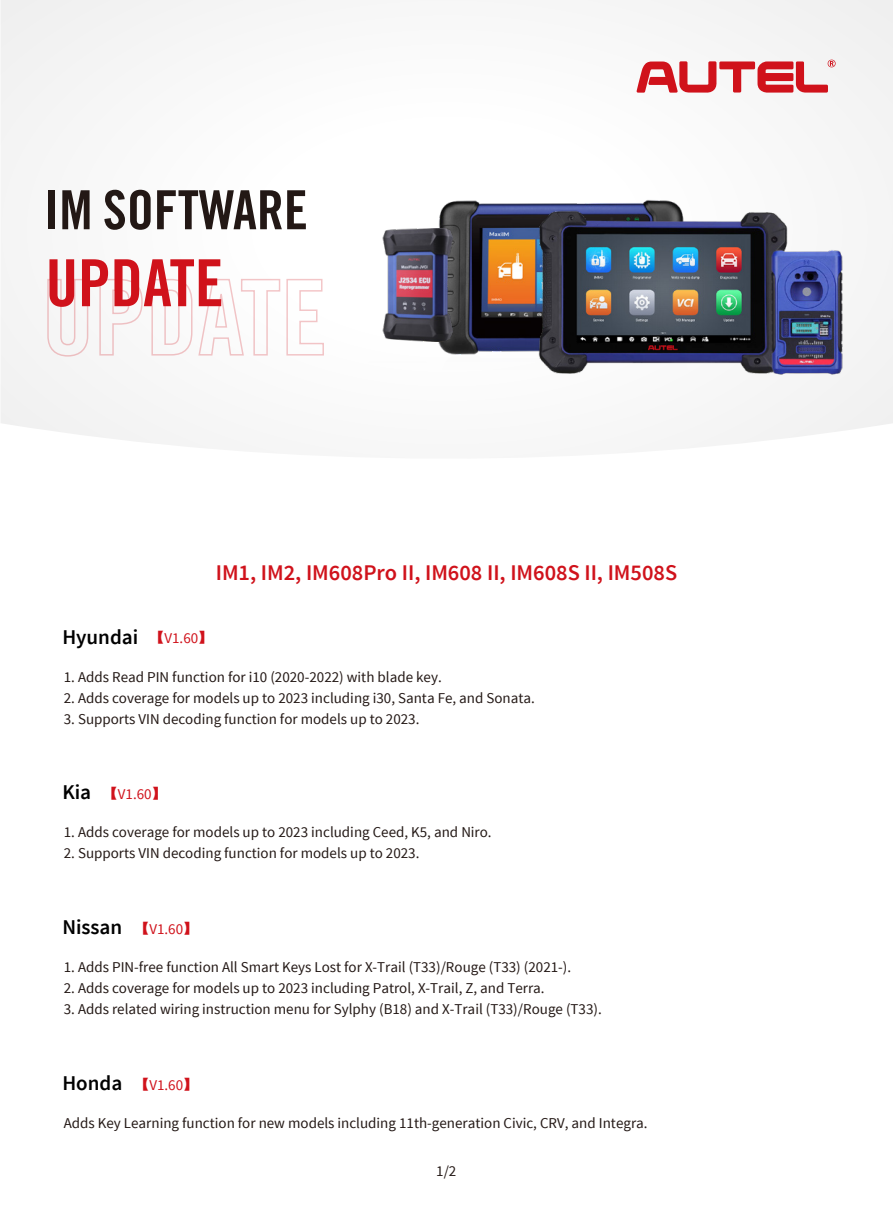
<style>
.page{position:relative;width:893px;height:1212px;background:#fff}
.page>*{position:absolute;margin:0;border:0;box-sizing:border-box;transform-origin:0 0}
.t1{font:64.95px "Trade Gothic LT Std Bd Cn 20";color:#d0121b}
.t2{font:54px "Trade Gothic LT Std Bd Cn 20";color:#231815}
.t3{font:600 22.35px "Source Sans Pro";color:#d0121b}
.t4{font:600 21px "Source Sans Pro";color:#000}
.t5{font:15px "Source Sans Pro";color:#231815}
.t6{font:15px "Source Sans Pro";color:#d0121b}
.s1{font-family:"Adobe Song Std";font-weight:300;font-size:15px;color:#d0121b}
.s2{font-weight:400;font-size:15px;color:#d0121b}
.s3{font-weight:600;font-size:21px;color:#000}
.s4{font-family:"Adobe Song Std";font-weight:300}
</style>
<div class="page">
<svg style="left:1px;top:0;width:892px;height:448px"></svg>
<svg style="left:636px;top:60px;width:200px;height:33px"></svg>
<svg style="left:47px;top:279px;width:42px;height:78px"></svg>
<svg style="left:99px;top:279px;width:44px;height:77px"></svg>
<svg style="left:151px;top:279px;width:138px;height:77px"></svg>
<img style="left:289px;top:127px;width:473px;height:315px">
<img style="left:380px;top:228px;width:72px;height:113px">
<img style="left:536px;top:200px;width:309px;height:183px">
<h2 class="t2" style="left:44px;top:177px;width:265px">IM SOFTWARE</h2>
<h1 class="t1" style="left:46px;top:244px;width:180px">UPDATE</h1>
<h3 class="t3" style="left:216px;top:559px;width:463px">IM1, IM2, IM608Pro II, IM608 II, IM608S II, IM508S</h3>
<h3 class="t4" style="left:62px;top:624px;width:152px">Hyundai <span class="s1">【</span><span class="s2">V1.60</span><span class="s1">】</span></h3>
<p class="t5" style="left:64px;top:667px;width:379px">1. Adds Read PIN function for i10 (2020-2022) with blade key.</p>
<p class="t5" style="left:64px;top:688px;width:473px">2. Adds coverage for models up to 2023 including i30, Santa Fe, and Sonata.</p>
<p class="t5" style="left:64px;top:709px;width:357px">3. Supports VIN decoding function for models up to 2023.</p>
<p class="t6" style="left:62px;top:784px;width:106px"><span class="s3">Kia</span> <span class="s4">【</span>V1.60<span class="s4">】</span></p>
<p class="t5" style="left:64px;top:823px;width:429px">1. Adds coverage for models up to 2023 including Ceed, K5, and Niro.</p>
<p class="t5" style="left:64px;top:844px;width:357px">2. Supports VIN decoding function for models up to 2023.</p>
<h3 class="t4" style="left:62px;top:913px;width:137px">Nissan <span class="s1">【</span><span class="s2">V1.60</span><span class="s1">】</span></h3>
<p class="t5" style="left:64px;top:958px;width:509px">1. Adds PIN-free function All Smart Keys Lost for X-Trail (T33)/Rouge (T33) (2021-).</p>
<p class="t5" style="left:64px;top:979px;width:482px">2. Adds coverage for models up to 2023 including Patrol, X-Trail, Z, and Terra.</p>
<p class="t5" style="left:64px;top:1000px;width:539px">3. Adds related wiring instruction menu for Sylphy (B18) and X-Trail (T33)/Rouge (T33).</p>
<h3 class="t4" style="left:62px;top:1069px;width:137px">Honda <span class="s1">【</span><span class="s2">V1.60</span><span class="s1">】</span></h3>
<p class="t5" style="left:64px;top:1113px;width:585px">Adds Key Learning function for new models including 11th-generation Civic, CRV, and Integra.</p>
<p class="t5" style="left:436px;top:1161px;width:22px">1/2</p>
</div>
